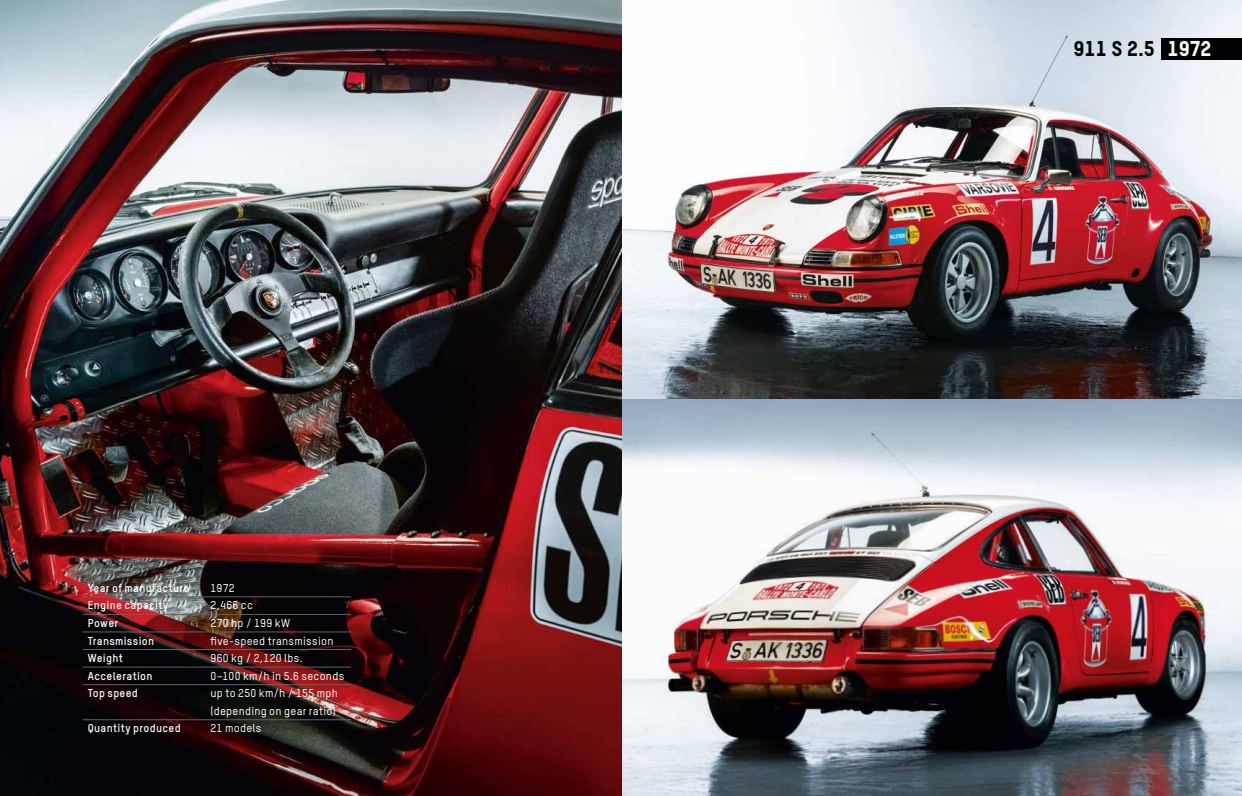
<style>
.page{position:relative;width:1242px;height:796px;background:#fff}
.page>*{position:absolute;margin:0;border:0;box-sizing:border-box;transform-origin:0 0}
.t1{font:21px "TSTAR Headline";color:#000}
.t2{font:500 11.25px/17.5px "TSTAR";letter-spacing:.025em;color:#fff}
.t3{font:700 11.25px "TSTAR";letter-spacing:.025em;color:#fff}
.s1{color:#fff}
</style>
<div class="page">
<img style="left:0;top:0;width:1242px;height:795px">
<hr style="left:83px;top:596px;width:268px;height:1px;background:#646363">
<hr style="left:83px;top:613px;width:268px;height:1px;background:#646363">
<hr style="left:83px;top:631px;width:268px;height:1px;background:#646363">
<hr style="left:83px;top:648px;width:268px;height:1px;background:#646363">
<hr style="left:83px;top:666px;width:268px;height:1px;background:#646363">
<hr style="left:83px;top:684px;width:268px;height:1px;background:#646363">
<hr style="left:83px;top:719px;width:268px;height:1px;background:#646363">
<div style="left:1161px;top:38px;width:81px;height:22px;background:#000"></div>
<p class="t3" style="left:88px;top:580px;width:103px">Year of manufacture</p>
<p class="t2" style="left:210px;top:578px;width:26px">1972</p>
<p class="t3" style="left:88px;top:598px;width:82px">Engine capacity</p>
<p class="t2" style="left:210px;top:596px;width:44px">2,466 cc</p>
<p class="t3" style="left:88px;top:615px;width:32px">Power</p>
<p class="t2" style="left:210px;top:613px;width:81px">270 hp / 199 kW</p>
<p class="t3" style="left:88px;top:633px;width:68px">Transmission</p>
<p class="t2" style="left:210px;top:631px;width:124px">five-speed transmission</p>
<p class="t3" style="left:88px;top:651px;width:37px">Weight</p>
<p class="t2" style="left:210px;top:648px;width:94px">960 kg / 2,120 lbs.</p>
<p class="t3" style="left:88px;top:668px;width:66px">Acceleration</p>
<p class="t2" style="left:210px;top:666px;width:135px">0–100 km/h in 5.6 seconds</p>
<p class="t3" style="left:88px;top:686px;width:52px">Top speed</p>
<p class="t2" style="left:210px;top:684px;width:129px">up to 250 km/h / 155 mph (depending on gear ratio)</p>
<p class="t3" style="left:88px;top:721px;width:94px">Quantity produced</p>
<p class="t2" style="left:210px;top:719px;width:52px">21 models</p>
<h1 class="t1" style="left:1073px;top:36px;width:139px">911 S 2.5 <span class="s1">1972</span></h1>
</div>
